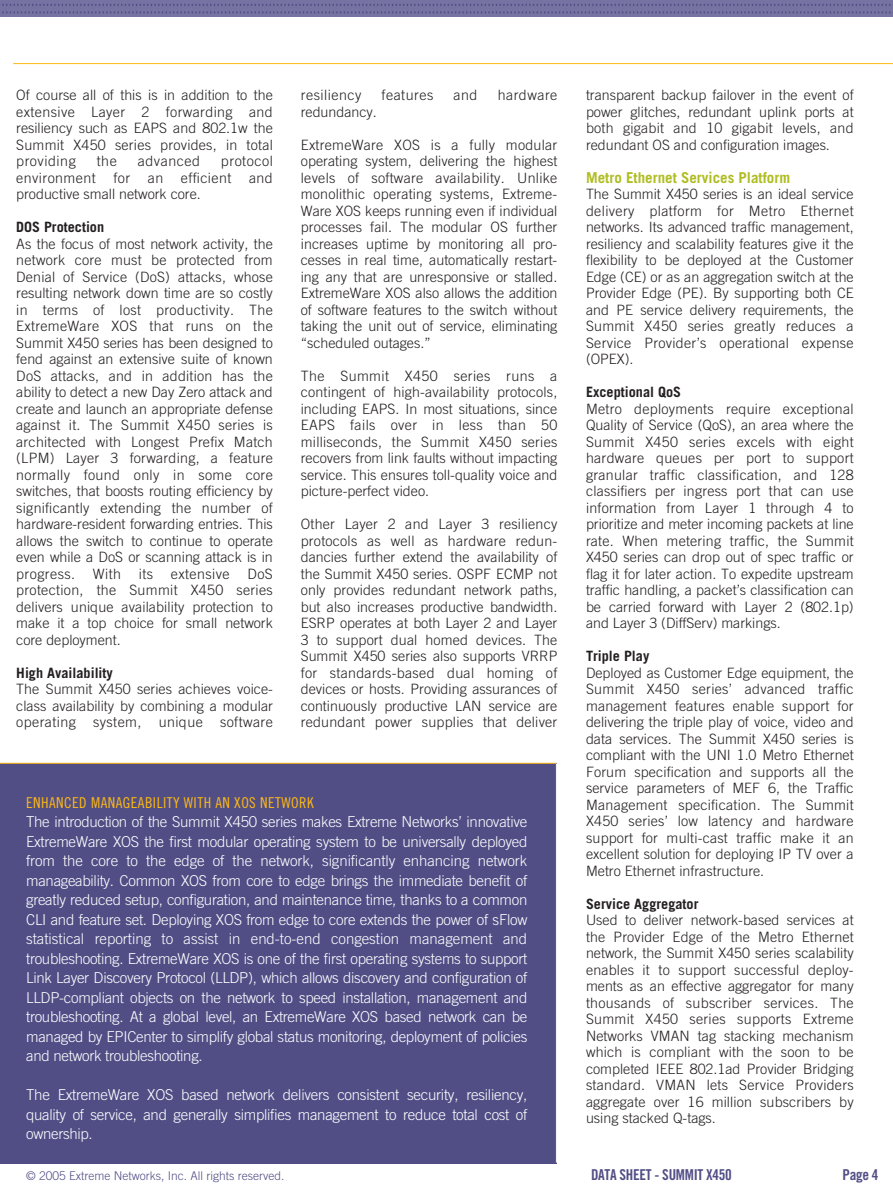
<style>
.page{position:relative;width:893px;height:1188px;background:#fff}
.page>*{position:absolute;margin:0;border:0;box-sizing:border-box;transform-origin:0 0}
.t1{font:300 15px/19.5px "Trade Gothic";letter-spacing:-.02em;color:#fff;text-align:justify}
.t2{font:15px "Trade Gothic Cond Eighteen";letter-spacing:.03em;color:#fdb813}
.t3{font:700 15px "Trade Gothic";color:#afbd22}
.t4{font:15px "Trade Gothic Bold Cond Twenty";letter-spacing:-.02em;color:#514e86}
.t5{font:300 14.25px/16.5px "Trade Gothic";color:#231f20;text-align:justify}
.t6{font:700 14.25px "Trade Gothic";color:#231f20}
.t7{font:300 14.25px "Trade Gothic";letter-spacing:.035em;color:#231f20}
.t8{font:300 12px "Trade Gothic";color:#514e86}
</style>
<div class="page">
<div style="left:0;top:763px;width:556px;height:400px;background:#514e86"></div>
<div style="left:0;top:0;width:893px;height:17px;background:#7672a2"></div>
<svg style="left:2px;top:4px;width:891px;height:10px"></svg>
<hr style="left:13px;top:63px;width:880px;height:1px;background:#fdb813">
<hr style="left:0;top:763px;width:556px;height:1px;background:#fdb813">
<p class="t5" style="left:16px;top:88px;width:258px">Of course all of this is in addition to the extensive Layer 2 forwarding and resiliency such as EAPS and 802.1w the Summit X450 series provides, in total providing</p>
<p class="t5" style="left:16px;top:154px;width:258px;text-indent:205px">protocol environment for an efficient and productive small network core.</p>
<p class="t6" style="left:16px;top:222px;width:89px">DOS Protection</p>
<p class="t5" style="left:16px;top:236px;width:258px">As the focus of most network activity, the network core must be protected from Denial of Service (DoS) attacks, whose resulting network down time are so costly in terms of lost productivity. The ExtremeWare XOS that runs on the Summit X450 series has been designed to fend against an extensive suite of known DoS attacks, and in addition has the ability to detect a new Day Zero attack and create and launch an appropriate defense against it. The Summit X450 series is architected with Longest Prefix Match (LPM) Layer 3 forwarding, a feature normally found only in some core switches, that boosts routing efficiency by significantly extending the number of hardware-resident forwarding entries. This allows the switch to continue to operate even while a DoS or scanning attack is in progress. With its extensive DoS protection, the Summit X450 series delivers unique availability protection to make it a top choice for small network core deployment.</p>
<p class="t6" style="left:16px;top:667px;width:98px">High Availability</p>
<p class="t5" style="left:16px;top:682px;width:258px">The Summit X450 series achieves voice&shy;class availability by combining a modular operating system, unique software</p>
<p class="t5" style="left:97px;top:154px;width:22px">the</p>
<p class="t7" style="left:138px;top:156px;width:64px">advanced</p>
<p class="t7" style="left:301px;top:90px;width:62px">resiliency</p>
<p class="t7" style="left:382px;top:90px;width:53px">features</p>
<p class="t5" style="left:454px;top:88px;width:25px">and</p>
<p class="t7" style="left:498px;top:90px;width:61px">hardware</p>
<p class="t5" style="left:301px;top:104px;width:78px">redundancy.</p>
<p class="t5" style="left:301px;top:137px;width:258px">ExtremeWare XOS is a fully modular operating system, delivering the highest levels of software availability. Unlike monolithic operating systems, Extreme-Ware XOS keeps running even if individual processes fail. The modular OS further increases uptime by monitoring all pro&shy;cesses in real time, automatically restart&shy;ing any that are unresponsive or stalled.<br>ExtremeWare XOS also allows the addition of software features to the switch without taking the unit out of service, eliminating “scheduled outages.”</p>
<p class="t5" style="left:301px;top:368px;width:258px">The Summit X450 series runs a contingent of high-availability protocols, including EAPS. In most situations, since EAPS fails over in less than 50 milliseconds, the Summit X450 series recovers from link faults without impacting service. This ensures toll-quality voice and picture-perfect video.</p>
<p class="t5" style="left:301px;top:517px;width:258px">Other Layer 2 and Layer 3 resiliency protocols as well as hardware redun&shy;dancies further extend the availability of the Summit X450 series. OSPF ECMP not only provides redundant network paths, but also increases productive bandwidth.<br>ESRP operates at both Layer 2 and Layer 3 to support dual homed devices. The Summit X450 series also supports VRRP for standards-based dual homing of devices or hosts. Providing assurances of continuously productive LAN service are redundant power supplies that deliver</p>
<p class="t2" style="left:26px;top:797px;width:289px">ENHANCED MANAGEABILITY WITH AN XOS NETWORK</p>
<p class="t1" style="left:26px;top:814px;width:503px">The introduction of the Summit X450 series makes Extreme Networks’ innovative ExtremeWare XOS the first modular operating system to be universally deployed from the core to the edge of the network, significantly enhancing network manageability. Common XOS from core to edge brings the immediate benefit of greatly reduced setup, configuration, and maintenance time, thanks to a common CLI and feature set. Deploying XOS from edge to core extends the power of sFlow statistical reporting to assist in end-to-end congestion management and troubleshooting. ExtremeWare XOS is one of the first operating systems to support Link Layer Discovery Protocol (LLDP), which allows discovery and configuration of LLDP-compliant objects on the network to speed installation, management and troubleshooting. At a global level, an ExtremeWare XOS based network can be managed by EPICenter to simplify global status monitoring, deployment of policies and network troubleshooting.</p>
<p class="t1" style="left:26px;top:1087px;width:503px">The ExtremeWare XOS based network delivers consistent security, resiliency, quality of service, and generally simplifies management to reduce total cost of ownership.</p>
<p class="t5" style="left:586px;top:88px;width:269px">transparent backup failover in the event of power glitches, redundant uplink ports at both gigabit and 10 gigabit levels, and redundant OS and configuration images.</p>
<p class="t3" style="left:586px;top:172px;width:206px">Metro Ethernet Services Platform</p>
<p class="t5" style="left:586px;top:187px;width:269px">The Summit X450 series is an ideal service delivery platform for Metro Ethernet networks. Its advanced traffic management, resiliency and scalability features give it the flexibility to be deployed at the Customer Edge (CE) or as an aggregation switch at the Provider Edge (PE). By supporting both CE and PE service delivery requirements, the Summit X450 series greatly reduces a Service Provider’s operational expense (OPEX).</p>
<p class="t6" style="left:586px;top:387px;width:97px">Exceptional QoS</p>
<p class="t5" style="left:586px;top:401px;width:269px">Metro deployments require exceptional Quality of Service (QoS), an area where the Summit X450 series excels with eight hardware queues per port to support granular traffic classification, and 128 classifiers per ingress port that can use information from Layer 1 through 4 to prioritize and meter incoming packets at line rate. When metering traffic, the Summit X450 series can drop out of spec traffic or flag it for later action. To expedite upstream traffic handling, a packet’s classification can be carried forward with Layer 2 (802.1p) and Layer 3 (DiffServ) markings.</p>
<p class="t6" style="left:586px;top:651px;width:65px">Triple Play</p>
<p class="t5" style="left:586px;top:665px;width:269px">Deployed as Customer Edge equipment, the Summit X450 series’ advanced traffic management features enable support for delivering the triple play of voice, video and data services. The Summit X450 series is compliant with the UNI 1.0 Metro Ethernet Forum specification and supports all the service parameters of MEF 6, the Traffic Management specification. The Summit X450 series’ low latency and hardware support for multi-cast traffic make it an excellent solution for deploying IP TV over a Metro Ethernet infrastructure.</p>
<p class="t6" style="left:586px;top:898px;width:114px">Service Aggregator</p>
<p class="t5" style="left:586px;top:913px;width:269px">Used to deliver network-based services at the Provider Edge of the Metro Ethernet network, the Summit X450 series scalability enables it to support successful deploy&shy;ments as an effective aggregator for many thousands of subscriber services. The Summit X450 series supports Extreme Networks VMAN tag stacking mechanism which is compliant with the soon to be completed IEEE 802.1ad Provider Bridging standard. VMAN lets Service Providers aggregate over 16 million subscribers by using stacked Q-tags.</p>
<p class="t8" style="left:26px;top:1171px;width:260px">© 2005 Extreme Networks, Inc. All rights reserved.</p>
<p class="t4" style="left:591px;top:1169px;width:142px">DATA SHEET - SUMMIT X450</p>
<p class="t4" style="left:842px;top:1169px;width:38px">Page 4</p>
</div>
